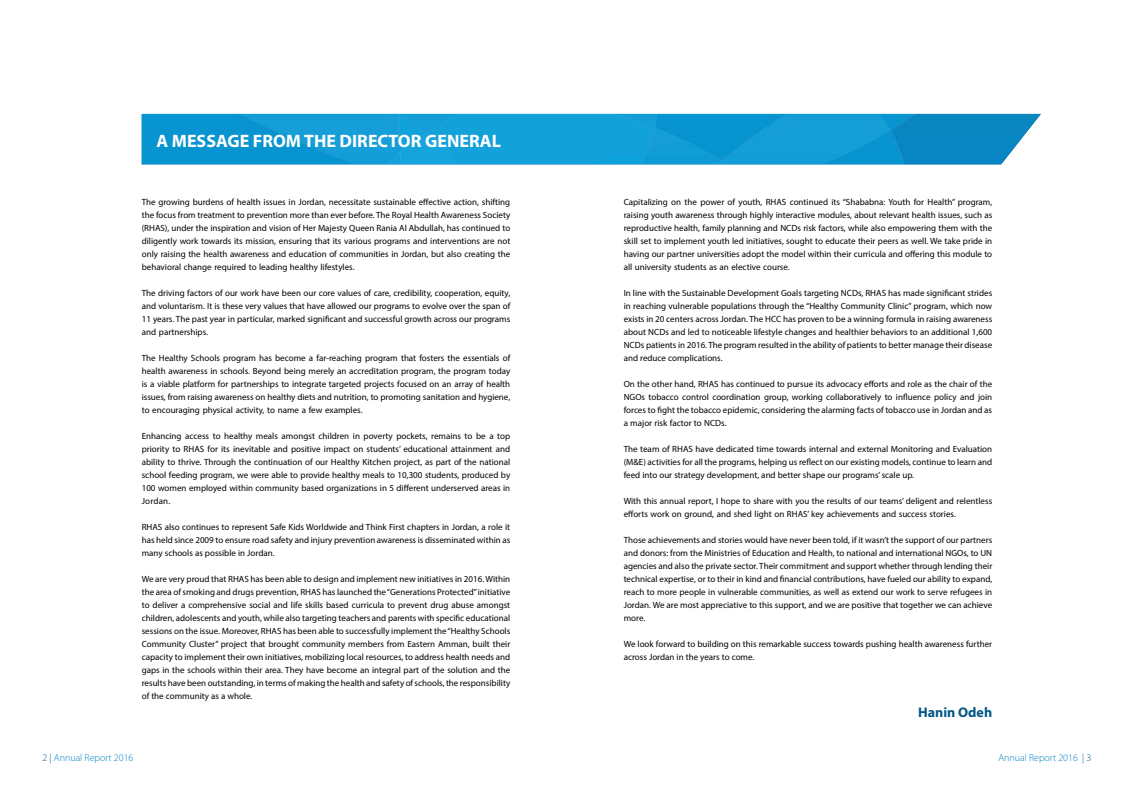
<style>
.page{position:relative;width:1134px;height:794px;background:#fff}
.page>*{position:absolute;margin:0;border:0;box-sizing:border-box;transform-origin:0 0}
.t1{font:700 18px "Myriad Pro";color:#fff}
.t2{font:700 14px "Myriad Pro";color:#005785}
.t3{font:300 10px "Myriad Pro";color:#0082c6}
.t4{font:9px/13px "Myriad Pro";color:#000;text-align:justify}
.s1{color:#005785}
</style>
<div class="page">
<img style="left:142px;top:114px;width:899px;height:50px">
<h1 class="t1" style="left:156px;top:129px;width:346px">A MESSAGE FROM THE DIRECTOR GENERAL</h1>
<p class="t4" style="left:142px;top:196px;width:370px">The growing burdens of health issues in Jordan, necessitate sustainable effective action, shifting the focus from treatment to prevention more than ever before. The Royal Health Awareness Society (RHAS ,) under the inspiration and vision of Her Majesty Queen Rania Al Abdullah, has continued to diligently work towards its mission, ensuring that its various programs and interventions are not only raising the health awareness and education of communities in Jordan, but also creating the behavioral change required to leading healthy lifestyles.</p>
<p class="t4" style="left:142px;top:286px;width:370px">The driving factors of our work have been our core values of care, credibility, cooperation, equity, and voluntarism isIt. these very values that have allowed our programs to evolve over the span of 11 years. The past year in particular, marked significant and successful growth across our programs and partnerships.</p>
<p class="t4" style="left:142px;top:351px;width:370px">The Healthy Schools program has become a far-reaching program that fosters the essentials of health awareness in schools. Beyond being merely an accreditation program, the program today is a viable platform for partnerships to integrate targeted projects focused on an array of health issues, from raising awareness on healthy diets and nutrition to, promoting sanitation and hygiene, to encouraging physical activity, to name a few examples.</p>
<p class="t4" style="left:142px;top:429px;width:370px">Enhancing access to healthy meals amongst children in poverty pockets, remains to be a top priority to RHAS for its inevitable and positive impact on students’ educational attainment and ability to thrive. Through the continuation of our Healthy Kitchen project, as part of the national school feeding program, we were able to provide healthy meals to 10,300 students, produced by 100 women employed within community based organizations in 5 different underserved areas in Jordan.</p>
<p class="t4" style="left:142px;top:520px;width:370px">RHAS also continues to represent Safe Kids Worldwide and Think First chapters in Jordan a, role it has held since 2009 to ensure road safety and injury prevention awareness is disseminated within as many schools as possible in Jordan.</p>
<p class="t4" style="left:142px;top:572px;width:370px">We are very proud that RHAS has been able to design and implement new initiatives in 2016.Within the area of smoking and drugs prevention, RHAS has launched the“Generations Protected”initiative to deliver a comprehensive social and life skills based curricula to prevent drug abuse amongst children, adolescents and youth, while also targeting teachers and parents with specific educational sessions on the issue. Moreover, RHAS has been able to successfully implement the“Healthy Schools Community Cluster” project that brought community members from Eastern Amman, built their capacity to implement their own initiatives, mobilizing local resources to, address health needs and gaps in the schools within their area. They have become an integral part of the solution and the results have been outstanding in, terms of making the health and safety of schools, the responsibility of the community as a whole.</p>
<p class="t3" style="left:43px;top:751px;width:92px"><span class="s1">2 |</span> Annual Report 2016</p>
<p class="t4" style="left:624px;top:195px;width:370px">Capitalizing on the power of youth, RHAS continued its “Shababna: Youth for Health” program, raising youth awareness through highly interactive modules, about relevant health issues, such as reproductive health, family planning and NCDs risk factors, while also empowering them with the skill set to implement youth led initiatives, sought to educate their peers as well. We take pride in having our partner universities adopt the model within their curricula and offering this module to all university students as an elective course.</p>
<p class="t4" style="left:624px;top:286px;width:370px">In line with the Sustainable Development Goals targeting NCDs, RHAS has made significant strides in reaching vulnerable populations through the “Healthy Community Clinic” program, which now exists in 20 centers across Jordan. The HCC has proven to be a winning formula in raising awareness about NCDs and led to noticeable lifestyle changes and healthier behaviors to an additional 1,600<br>NCDs patients in 2016.The program resulted in the ability of patients to better manage their disease and reduce complications.</p>
<p class="t4" style="left:624px;top:377px;width:370px">On the other hand, RHAS has continued to pursue its advocacy efforts and role as the chair of the NGOs tobacco control coordination group, working collaboratively to influence policy and join forces to fight the tobacco epidemic, considering the alarming facts of tobacco use in Jordan and as a major risk factor to NCDs.</p>
<p class="t4" style="left:624px;top:442px;width:370px">The team of RHAS have dedicated time towards internal and external Monitoring and Evaluation M( &amp;E) activities for all the programs, helping us reflect on our existing models, continue to learn and feed into our strategy development, and better shape our programs’scale up.</p>
<p class="t4" style="left:624px;top:494px;width:370px">With this annual report I, hope to share with you the results of our teams’ deligent and relentless efforts work on ground, and shed light on RHAS’ key achievements and success stories.</p>
<p class="t4" style="left:624px;top:533px;width:370px">Those achievements and stories would have never been told itif, wasn t’ the support of our partners and donors: from the Ministries of Education and Health to, national and international NGOs to, UN agencies and also the private sector.Their commitment and support whether through lending their technical expertise, or to their in kind and financial contributions, have fueled our ability to expand, reach to more people in vulnerable communities, as well as extend our work to serve refugees in Jordan. We are most appreciative to this support, and we are positive that together we can achieve more.</p>
<p class="t4" style="left:624px;top:637px;width:370px">We look forward to building on this remarkable success towards pushing health awareness further across Jordan in the years to come.</p>
<h2 class="t2" style="left:918px;top:703px;width:76px">Hanin Odeh</h2>
<p class="t3" style="left:998px;top:751px;width:95px">Annual Report 2016 <span class="s1">3|</span></p>
</div>
